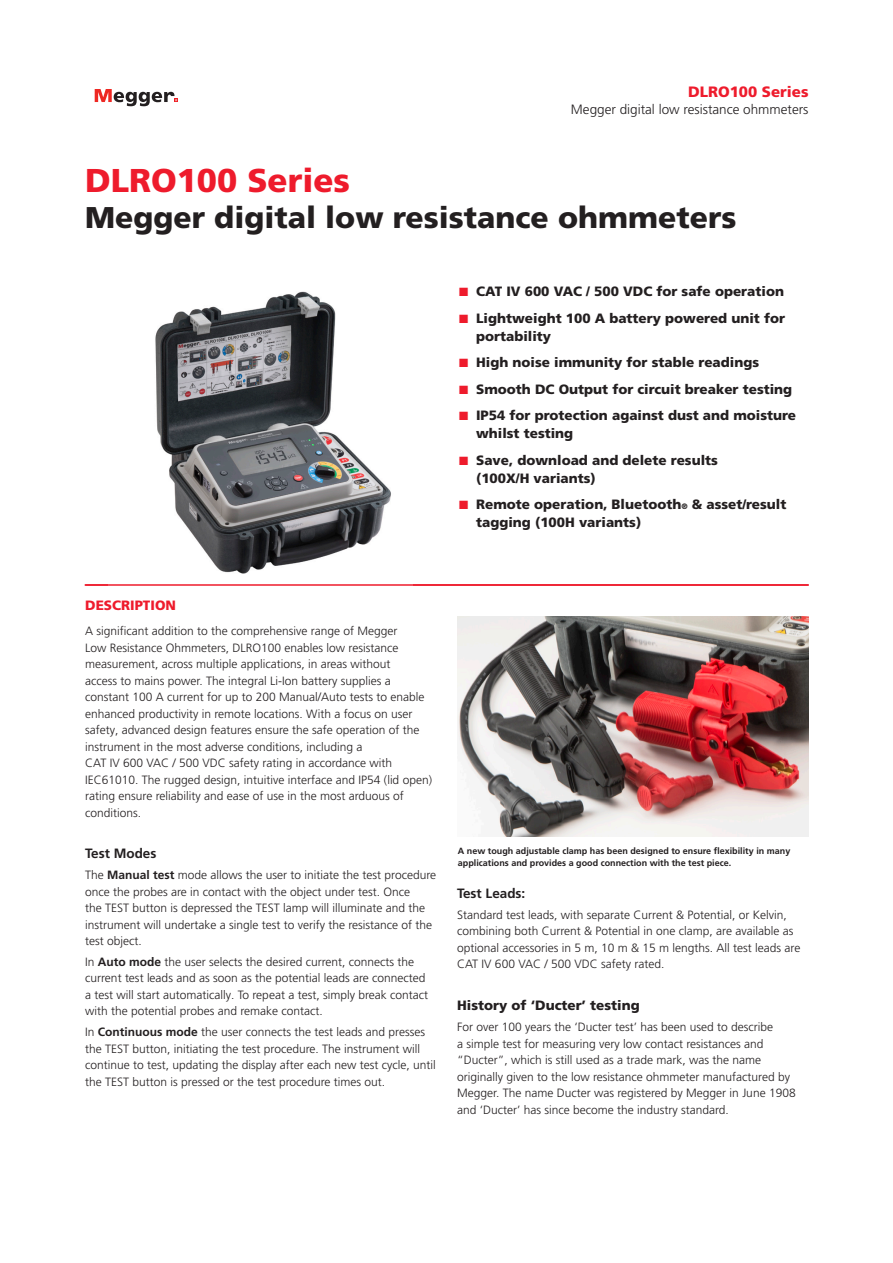
<style>
.page{position:relative;width:893px;height:1263px;background:#fff}
.page>*{position:absolute;margin:0;border:0;box-sizing:border-box;transform-origin:0 0}
.Product_Name_Heading{font:900 33px "Frutiger LT Pro";color:#ee1b2c}
.Product_Description{font:900 30px "Frutiger LT Pro";color:#231f20}
.Secondary_Product_Na{font:900 15px "Frutiger LT Pro";color:#ee1b2c}
.Secondary_Section_He{font:900 13.5px/18px "Frutiger LT Pro";color:#231f20}
.Secondary_Product_De{font:300 13.5px "Frutiger LT Pro";color:#231f20}
.Body_Content{font:700 13.5px "Frutiger LT Pro";color:#231f20}
.Primary_Section_Head{font:900 13.5px "Frutiger LT Pro";color:#ee1b2c}
.Body_Content-2{font:300 12px/16.5px "Frutiger LT Pro";color:#231f20}
.t1{font:700 9px/12px "Frutiger LT Pro";color:#231f20}
.s1{color:#ee1b2c}
.s2{font-size:7.8px}
.s3{font-weight:700}
</style>
<div class="page">
<svg style="left:95px;top:89px;width:83px;height:17px"></svg>
<img style="left:155px;top:291px;width:236px;height:283px">
<img style="left:457px;top:616px;width:351px;height:221px">
<hr style="left:85px;top:584px;width:724px;height:2px;background:#ee1b2c">
<p class="Secondary_Product_Na" style="left:688px;top:82px;width:122px">DLRO100 Series</p>
<p class="Secondary_Product_De" style="left:571px;top:101px;width:239px">Megger digital low resistance ohmmeters</p>
<p class="Product_Name_Heading" style="left:85px;top:160px;width:267px">DLRO100 Series</p>
<p class="Product_Description" style="left:85px;top:199px;width:653px">Megger digital low resistance ohmmeters</p>
<p class="Secondary_Section_He" style="left:459px;top:282px;width:326px"><span class="s1">■</span> CAT IV 600 VAC / 500 VDC for safe operation</p>
<p class="Secondary_Section_He" style="left:476px;top:309px;width:310px;text-indent:-17px"><span class="s1">■</span> Lightweight 100 A battery powered unit for portability</p>
<p class="Secondary_Section_He" style="left:459px;top:353px;width:302px"><span class="s1">■</span> High noise immunity for stable readings</p>
<p class="Secondary_Section_He" style="left:459px;top:380px;width:335px"><span class="s1">■</span> Smooth DC Output for circuit breaker testing</p>
<p class="Secondary_Section_He" style="left:476px;top:406px;width:321px;text-indent:-17px"><span class="s1">■</span> IP54 for protection against dust and moisture whilst testing</p>
<p class="Secondary_Section_He" style="left:476px;top:451px;width:243px;text-indent:-17px"><span class="s1">■</span> Save, download and delete results (100X/H variants)</p>
<p class="Secondary_Section_He" style="left:476px;top:495px;width:312px;text-indent:-17px"><span class="s1">■</span> Remote operation, Bluetooth<span class="s2">®</span> &amp; asset/result tagging (100H variants)</p>
<p class="Primary_Section_Head" style="left:85px;top:597px;width:92px">DESCRIPTION</p>
<p class="Body_Content-2" style="left:85px;top:623px;width:348px">A significant addition to the comprehensive range of Megger<br>Low Resistance Ohmmeters, DLRO100 enables low resistance measurement, across multiple applications, in areas without<br>access to mains power. The integral Li-Ion battery supplies a constant 100 A current for up to 200 Manual/Auto tests to enable enhanced productivity in remote locations. With a focus on user safety, advanced design features ensure the safe operation of the instrument in the most adverse conditions, including a<br>CAT IV 600 VAC / 500 VDC safety rating in accordance with IEC61010. The rugged design, intuitive interface and IP54 (lid open) rating ensure reliability and ease of use in the most arduous of conditions.</p>
<p class="Body_Content" style="left:85px;top:846px;width:73px">Test Modes</p>
<p class="Body_Content-2" style="left:85px;top:867px;width:352px">The <span class="s3">Manual test</span> mode allows the user to initiate the test procedure once the probes are in contact with the object under test. Once<br>the TEST button is depressed the TEST lamp will illuminate and the instrument will undertake a single test to verify the resistance of the test object.</p>
<p class="Body_Content-2" style="left:85px;top:953px;width:344px">In <span class="s3">Auto mode</span> the user selects the desired current, connects the current test leads and as soon as the potential leads are connected a test will start automatically. To repeat a test, simply break contact with the potential probes and remake contact.</p>
<p class="Body_Content-2" style="left:85px;top:1024px;width:352px">In <span class="s3">Continuous mode</span> the user connects the test leads and presses the TEST button, initiating the test procedure. The instrument will continue to test, updating the display after each new test cycle, until the TEST button is pressed or the test procedure times out.</p>
<p class="t1" style="left:458px;top:845px;width:334px">A new tough adjustable clamp has been designed to ensure flexibility in many applications and provides a good connection with the test piece.</p>
<p class="Body_Content" style="left:457px;top:885px;width:70px">Test Leads:</p>
<p class="Body_Content-2" style="left:457px;top:906px;width:345px">Standard test leads, with separate Current &amp; Potential, or Kelvin, combining both Current &amp; Potential in one clamp, are available as optional accessories in 5 m, 10 m &amp; 15 m lengths. All test leads are CAT IV 600 VAC / 500 VDC safety rated.</p>
<p class="Secondary_Section_He" style="left:457px;top:996px;width:184px">History of ‘Ducter’ testing</p>
<p class="Body_Content-2" style="left:457px;top:1019px;width:340px">For over 100 years the ‘Ducter test’ has been used to describe<br>a simple test for measuring very low contact resistances and “Ducter”, which is still used as a trade mark, was the name originally given to the low resistance ohmmeter manufactured by Megger. The name Ducter was registered by Megger in June 1908 and ‘Ducter’ has since become the industry standard.</p>
</div>
